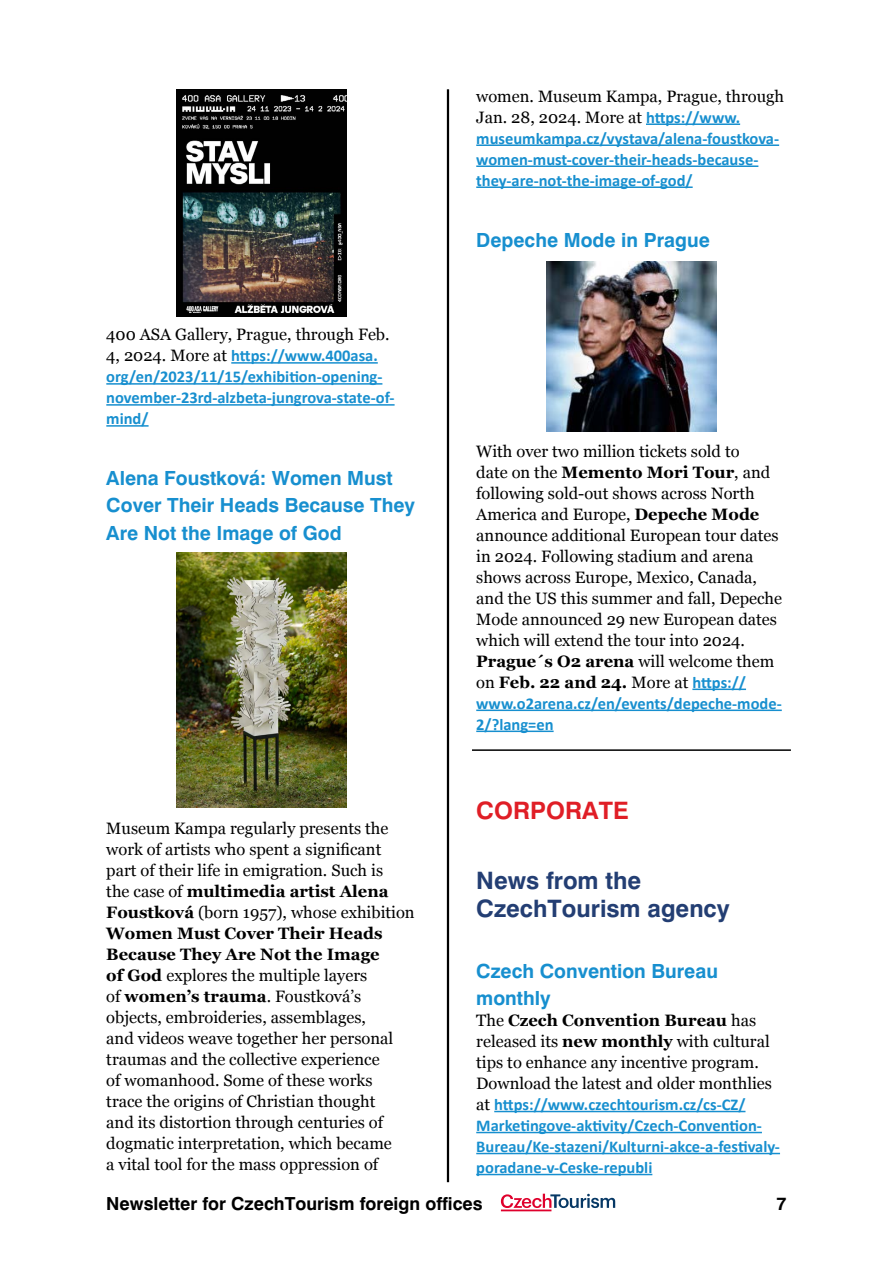
<style>
.page{position:relative;width:893px;height:1263px;background:#fff}
.page>*{position:absolute;margin:0;border:0;box-sizing:border-box;transform-origin:0 0}
.t1{font:700 24px/27.6px "Swiss 721 BTCE";color:#233e73}
.t2{font:700 24px "Swiss 721 BTCE";color:#e01e26}
.t3{font:700 19.5px/27px "Swiss 721 BTCE";color:#178fcf}
.t4{font:700 18px "Swiss 721 BTCE";color:#000}
.t5{font:16.5px/21px "Georgia";color:#000}
.t6{font:700 16.5px/21px "Calibri";color:#178fcf}
.s1{font-family:"Calibri";font-weight:700;color:#178fcf}
.s2{font-family:"Georgia";font-weight:400;color:#000}
.s3{font-weight:700}
</style>
<div class="page">
<hr style="left:447px;top:89px;width:2px;height:1093px;background:#000">
<svg style="left:501px;top:1194px;width:114px;height:17px"></svg>
<hr style="left:231px;top:362px;width:147px;height:2px;background:#178fcf">
<hr style="left:106px;top:383px;width:276px;height:2px;background:#178fcf">
<hr style="left:106px;top:404px;width:289px;height:2px;background:#178fcf">
<hr style="left:106px;top:425px;width:43px;height:2px;background:#178fcf">
<hr style="left:646px;top:123px;width:94px;height:2px;background:#178fcf">
<hr style="left:476px;top:144px;width:303px;height:2px;background:#178fcf">
<hr style="left:476px;top:165px;width:282px;height:2px;background:#178fcf">
<hr style="left:476px;top:186px;width:217px;height:2px;background:#178fcf">
<hr style="left:692px;top:688px;width:54px;height:2px;background:#178fcf">
<hr style="left:476px;top:709px;width:306px;height:2px;background:#178fcf">
<hr style="left:476px;top:730px;width:78px;height:2px;background:#178fcf">
<hr style="left:472px;top:749px;width:319px;height:2px;background:#000">
<hr style="left:494px;top:1111px;width:251px;height:1px;background:#178fcf">
<hr style="left:476px;top:1132px;width:286px;height:1px;background:#178fcf">
<hr style="left:476px;top:1153px;width:304px;height:1px;background:#178fcf">
<hr style="left:476px;top:1174px;width:176px;height:1px;background:#178fcf">
<img style="left:176px;top:89px;width:171px;height:227px">
<img style="left:177px;top:553px;width:169px;height:254px">
<img style="left:546px;top:261px;width:171px;height:171px">
<p class="t5" style="left:476px;top:86px;width:309px">women. Museum Kampa, Prague, through<br>Jan. 28, 2024. More at <span class="s1">https://www.</span></p>
<p class="t6" style="left:476px;top:127px;width:304px">museumkampa.cz/vystava/alena-foustkova&shy;women-must-cover-their-heads-because&shy;they-are-not-the-image-of-god/</p>
<p class="t5" style="left:106px;top:325px;width:285px">400 ASA Gallery, Prague, through Feb.</p>
<p class="t6" style="left:106px;top:345px;width:290px"><span class="s2">4, 2024. More at</span> https://www.400asa. org/en/2023/11/15/exhibition-opening&shy;november-23rd-alzbeta-jungrova-state-of&shy;mind/</p>
<p class="t3" style="left:106px;top:465px;width:310px">Alena Foustková: Women Must<br>Cover Their Heads Because They<br>Are Not the Image of God</p>
<p class="t5" style="left:106px;top:818px;width:310px">Museum Kampa regularly presents the work of artists who spent a significant part of their life in emigration. Such is<br>the case of <span class="s3">multimedia artist Alena Foustková</span> (born 1957), whose exhibition <span class="s3">Women Must Cover Their Heads Because They Are Not the Image<br>of God</span> explores the multiple layers<br>of <span class="s3">women’s trauma</span>. Foustková’s objects, embroideries, assemblages,<br>and videos weave together her personal traumas and the collective experience<br>of womanhood. Some of these works<br>trace the origins of Christian thought<br>and its distortion through centuries of dogmatic interpretation, which became<br>a vital tool for the mass oppression of</p>
<p class="t3" style="left:476px;top:226px;width:235px">Depeche Mode in Prague</p>
<p class="t5" style="left:476px;top:441px;width:307px">With over two million tickets sold to<br>date on the <span class="s3">Memento Mori Tour</span>, and following sold-out shows across North America and Europe, <span class="s3">Depeche Mode </span>announce additional European tour dates in 2024. Following stadium and arena shows across Europe, Mexico, Canada, and the US this summer and fall, Depeche Mode announced 29 new European dates which will extend the tour into 2024.<br><span class="s3">Prague´s O2 arena</span> will welcome them on <span class="s3">Feb. 22 and 24.</span> More at <span class="s1">https://</span></p>
<p class="t6" style="left:476px;top:692px;width:307px">www.o2arena.cz/en/events/depeche-mode-<br>2/?lang=en</p>
<h1 class="t2" style="left:476px;top:795px;width:154px">CORPORATE</h1>
<h1 class="t1" style="left:476px;top:867px;width:255px">News from the<br>CzechTourism agency</h1>
<p class="t3" style="left:476px;top:958px;width:243px">Czech Convention Bureau monthly</p>
<p class="t5" style="left:476px;top:1010px;width:297px">The <span class="s3">Czech Convention Bureau</span> has released its <span class="s3">new monthly</span> with cultural tips to enhance any incentive program.<br>Download the latest and older monthlies</p>
<p class="t6" style="left:476px;top:1093px;width:305px"><span class="s2">at</span> https://www.czechtourism.cz/cs-CZ/ Marketingove-aktivity/Czech-Convention-Bureau/Ke-stazeni/Kulturni-akce-a-festivaly&shy;poradane-v-Ceske-republi</p>
<p class="t4" style="left:106px;top:1191px;width:378px">Newsletter for CzechTourism foreign offices</p>
<p class="t4" style="left:776px;top:1191px;width:12px">7</p>
</div>
